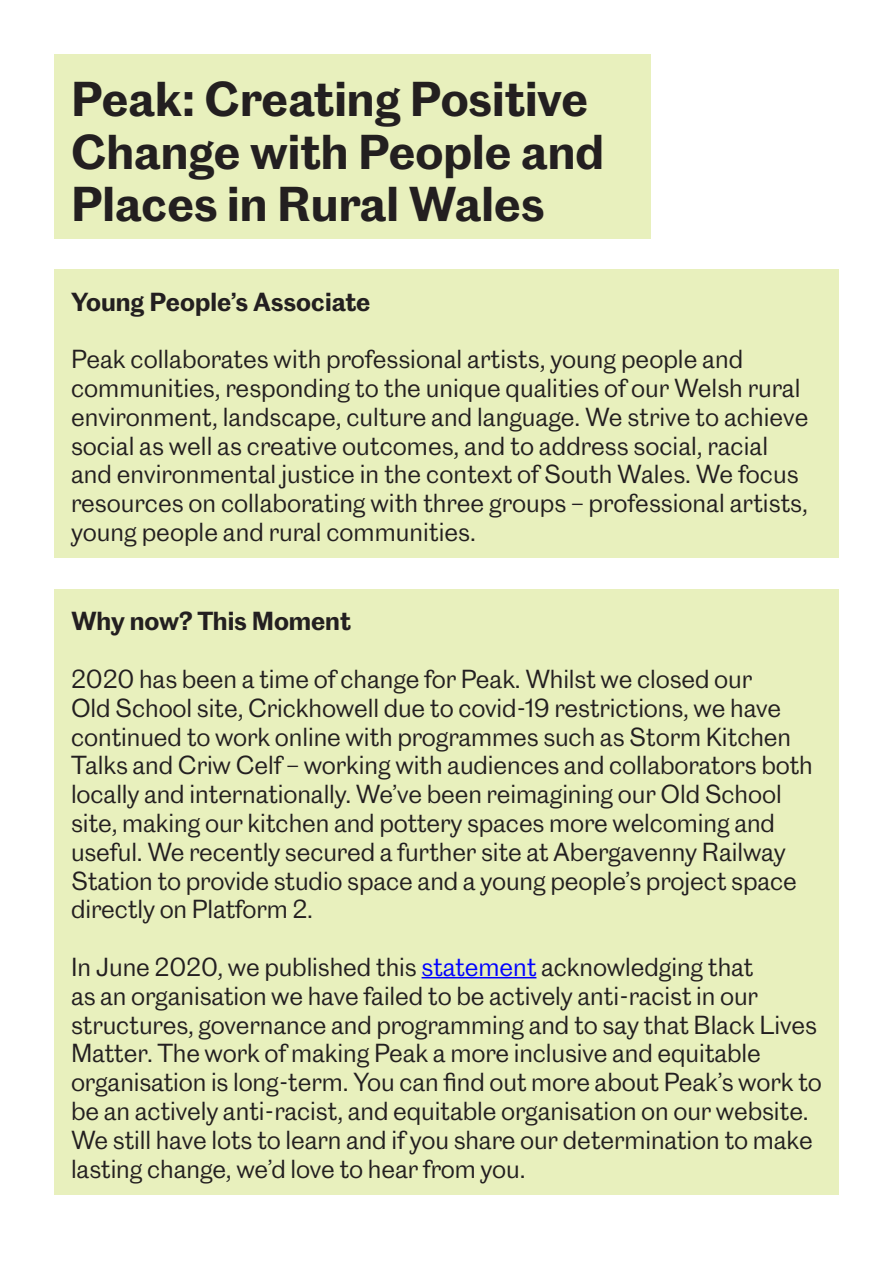
<style>
.page{position:relative;width:893px;height:1263px;background:#fff}
.page>*{position:absolute;margin:0;border:0;box-sizing:border-box;transform-origin:0 0}
.t1{font:600 45px/52.5px "Caslon Doric";color:#231f20}
.t2{font:24px/28.8px "Caslon Doric";letter-spacing:-.005em;color:#231f20}
.t3{font:600 24px "Caslon Doric";letter-spacing:-.005em;color:#231f20}
.s1{color:#00f}
</style>
<div class="page">
<div style="left:54px;top:54px;width:597px;height:184px;background:#e8f0bd"></div>
<div style="left:54px;top:269px;width:785px;height:289px;background:#e8f0bd"></div>
<div style="left:54px;top:589px;width:785px;height:606px;background:#e8f0bd"></div>
<hr style="left:422px;top:977px;width:114px;height:1px;background:#00f">
<h1 class="t1" style="left:71px;top:69px;width:535px">Peak: Creating Positive<br>Change with People and<br>Places in Rural Wales</h1>
<p class="t3" style="left:71px;top:282px;width:301px">Young People’s Associate</p>
<p class="t2" style="left:71px;top:343px;width:739px">Peak collaborates with professional artists, young people and communities, responding to the unique qualities of our Welsh rural environment, landscape, culture and language. We strive to achieve social as well as creative outcomes, and to address social, racial and environmental justice in the context of South Wales. We focus resources on collaborating with three groups – professional artists, young people and rural communities.</p>
<p class="t3" style="left:71px;top:602px;width:281px">Why now? This Moment</p>
<p class="t2" style="left:71px;top:663px;width:743px">2020 has been a time of change for Peak. Whilst we closed our<br>Old School site, Crickhowell due to covid-19 restrictions, we have continued to work online with programmes such as Storm Kitchen Talks and Criw Celf – working with audiences and collaborators both locally and internationally. We’ve been reimagining our Old School site, making our kitchen and pottery spaces more welcoming and useful. We recently secured a further site at Abergavenny Railway Station to provide studio space and a young people’s project space directly on Platform 2.</p>
<p class="t2" style="left:71px;top:951px;width:752px">In June 2020, we published this <span class="s1">statement</span> acknowledging that<br>as an organisation we have failed to be actively anti-racist in our structures, governance and programming and to say that Black Lives Matter. The work of making Peak a more inclusive and equitable organisation is long-term. You can find out more about Peak’s work to be an actively anti-racist, and equitable organisation on our website.<br>We still have lots to learn and if you share our determination to make lasting change, we’d love to hear from you.</p>
</div>
